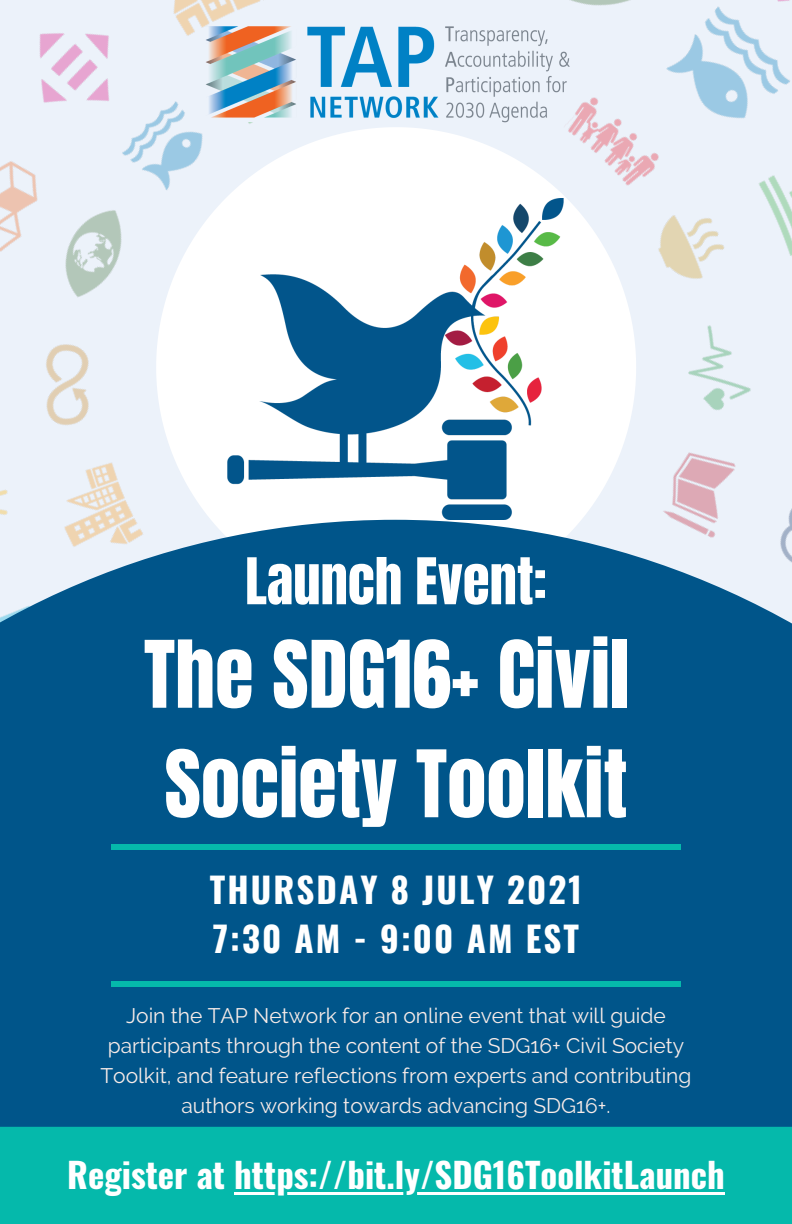
<style>
.page{position:relative;width:792px;height:1224px;background:#fff}
.page>*{position:absolute;margin:0;border:0;box-sizing:border-box;transform-origin:0 0}
.t1{font:79px "Anton";color:#fff}
.t2{font:54.8px "Anton";color:#fff}
.t3{font:700 35px "Oswald";letter-spacing:.06em;color:#fff}
.t4{font:700 34.8px "Oswald";color:#fff}
.t5{font:21px/30px "Raleway";color:#f7ebe8;text-align:center}
</style>
<div class="page">
<img style="left:0;top:0;width:792px;height:520px">
<div style="left:0;top:520px;width:792px;height:607px;background:#00558a"></div>
<div style="left:111px;top:844px;width:570px;height:6px;background:#05b9ab"></div>
<div style="left:111px;top:981px;width:570px;height:6px;background:#05b9ab"></div>
<img style="left:171px;top:0;width:451px;height:153px">
<div style="left:0;top:1127px;width:792px;height:97px;background:#05b9ab"></div>
<hr style="left:234px;top:1192px;width:491px;height:3px;background:#fff">
<p class="t2" style="left:245px;top:542px;width:303px">Launch Event:</p>
<p class="t1" style="left:144px;top:618px;width:487px">The SDG16+ Civil</p>
<p class="t1" style="left:164px;top:727px;width:465px">Society Toolkit</p>
<p class="t3" style="left:210px;top:862px;width:374px">THURSDAY 8 JULY 2021</p>
<p class="t3" style="left:213px;top:912px;width:368px">7:30 AM - 9:00 AM EST</p>
<p class="t5" style="left:100px;top:1001px;width:593px">Join the TAP Network for an online event that will guide participants through the content of the SDG16+ Civil Society Toolkit, and feature reflections from experts and contributing authors working towards advancing SDG16+.</p>
<p class="t4" style="left:67px;top:1148px;width:659px">Register at https://bit.ly/SDG16ToolkitLaunch</p>
</div>
